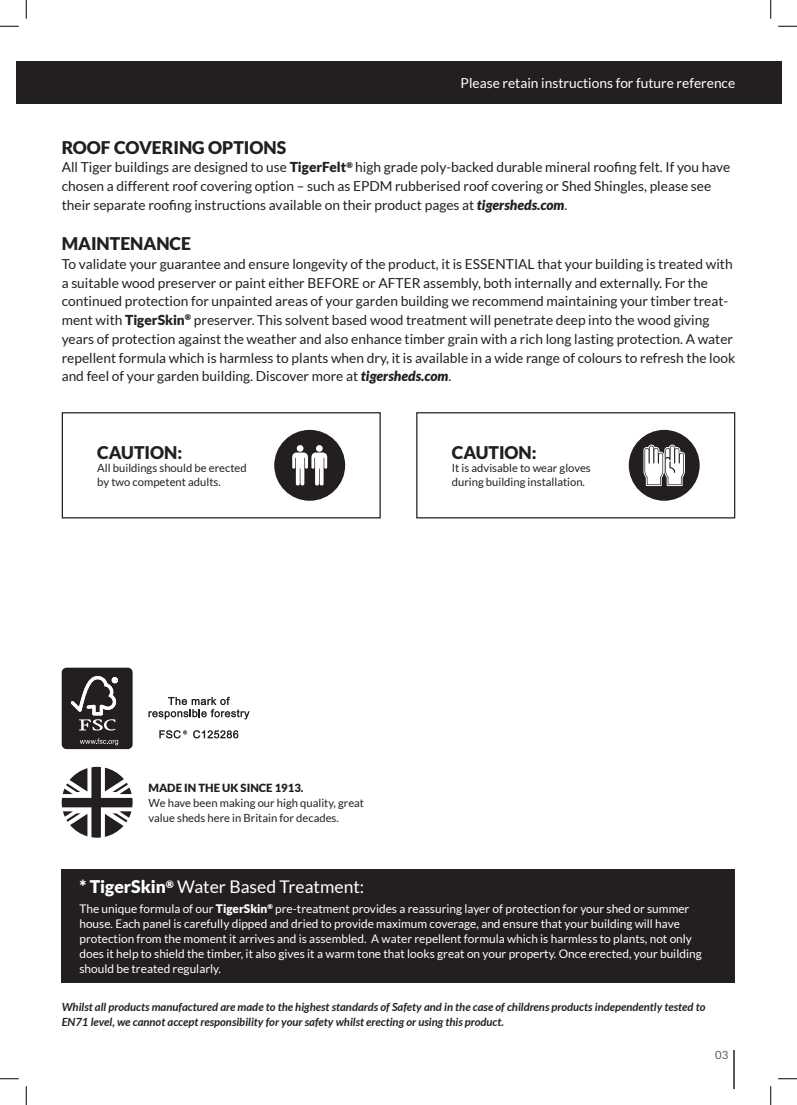
<style>
.page{position:relative;width:797px;height:1105px;background:#fff}
.page>*{position:absolute;margin:0;border:0;box-sizing:border-box;transform-origin:0 0}
.t1{font:900 17.5px "Lato";color:#231f20}
.t2{font:17.5px "Lato";color:#fff}
.t3{font:13.75px/18.8px "Lato";color:#231f20}
.t4{font:13.75px "Lato";color:#fff}
.t5{font:11.88px/15px "Lato";color:#fff}
.t6{font:italic 700 11.25px/15px "Lato";color:#231f20}
.t7{font:11.25px/13.8px "Lato";color:#231f20}
.t8{font:900 11.25px "Lato";color:#231f20}
.t9{font:11.25px "Lato";color:#57585a}
.s1{font-weight:900}
.s2{font-weight:900;font-style:italic}
</style>
<div class="page">
<div style="left:16px;top:62px;width:765px;height:42px;background:#231f20"></div>
<div style="left:62px;top:412px;width:319px;height:106px;border:1px solid #231f20"></div>
<div style="left:416px;top:412px;width:319px;height:106px;border:1px solid #231f20"></div>
<div style="left:274px;top:430px;width:71px;height:71px;background:#231f20;border-radius:50%"></div>
<svg style="left:292px;top:445px;width:35px;height:41px"></svg>
<div style="left:628px;top:430px;width:71px;height:71px;background:#231f20;border-radius:50%"></div>
<svg style="left:643px;top:445px;width:41px;height:41px;background:#bfbebe"></svg>
<div style="left:62px;top:870px;width:673px;height:113px;background:#231f20"></div>
<div style="left:62px;top:668px;width:71px;height:81px;background:#231f20;border-radius:5px"></div>
<svg style="left:80px;top:738px;width:38px;height:7px"></svg>
<svg style="left:71px;top:676px;width:47px;height:54px"></svg>
<svg style="left:148px;top:697px;width:102px;height:22px"></svg>
<svg style="left:159px;top:730px;width:28px;height:8px"></svg>
<svg style="left:193px;top:730px;width:45px;height:8px"></svg>
<svg style="left:62px;top:767px;width:71px;height:71px"></svg>
<hr style="left:733px;top:1050px;width:2px;height:39px;background:#57585a">
<svg style="left:0;top:25px;width:19px;height:2px"></svg>
<svg style="left:778px;top:25px;width:19px;height:2px"></svg>
<svg style="left:0;top:1078px;width:19px;height:1px"></svg>
<svg style="left:778px;top:1078px;width:19px;height:1px"></svg>
<svg style="left:25px;top:0;width:2px;height:19px"></svg>
<svg style="left:25px;top:1086px;width:2px;height:19px"></svg>
<svg style="left:770px;top:0;width:1px;height:19px"></svg>
<svg style="left:770px;top:1086px;width:1px;height:19px"></svg>
<p class="t4" style="left:460px;top:76px;width:276px">Please retain instructions for future reference</p>
<p class="t1" style="left:62px;top:137px;width:226px">ROOF COVERING OPTIONS</p>
<p class="t3" style="left:62px;top:158px;width:670px">All Tiger buildings are designed to use <span class="s1">TigerFelt</span><sup>®</sup> high grade poly-backed durable mineral roofing felt. If you have chosen a different roof covering option – such as EPDM rubberised roof covering or Shed Shingles, please see their separate roofing instructions available on their product pages at <span class="s2">tigersheds.com</span>.</p>
<p class="t1" style="left:62px;top:233px;width:131px">MAINTENANCE</p>
<p class="t3" style="left:62px;top:254px;width:675px">To validate your guarantee and ensure longevity of the product, it is ESSENTIAL that your building is treated with a suitable wood preserver or paint either BEFORE or AFTER assembly, both internally and externally. For the continued protection for unpainted areas of your garden building we recommend maintaining your timber treat&shy;ment with <span class="s1">TigerSkin</span><sup>®</sup> preserver. This solvent based wood treatment will penetrate deep into the wood giving years of protection against the weather and also enhance timber grain with a rich long lasting protection. A water repellent formula which is harmless to plants when dry, it is available in a wide range of colours to refresh the look and feel of your garden building. Discover more at <span class="s2">tigersheds.com</span>.</p>
<p class="t1" style="left:97px;top:442px;width:86px">CAUTION:</p>
<p class="t7" style="left:97px;top:461px;width:151px">All buildings should be erected by two competent adults.</p>
<p class="t1" style="left:452px;top:442px;width:86px">CAUTION:</p>
<p class="t7" style="left:452px;top:461px;width:140px">It is advisable to wear gloves during building installation.</p>
<p class="t8" style="left:148px;top:781px;width:157px">MADE IN THE UK SINCE 1913.</p>
<p class="t7" style="left:148px;top:795px;width:217px;line-height:15px">We have been making our high quality, great value sheds here in Britain for decades.</p>
<p class="t2" style="left:79px;top:877px;width:286px"><span class="s1">* TigerSkin</span><sup>®</sup> Water Based Treatment:</p>
<p class="t5" style="left:79px;top:901px;width:624px">The unique formula of our <span class="s1">TigerSkin</span><sup>®</sup> pre-treatment provides a reassuring layer of protection for your shed or summer house. Each panel is carefully dipped and dried to provide maximum coverage, and ensure that your building will have protection from the moment it arrives and is assembled. A water repellent formula which is harmless to plants, not only does it help to shield the timber, it also gives it a warm tone that looks great on your property. Once erected, your building should be treated regularly.</p>
<p class="t6" style="left:62px;top:999px;width:645px">Whilst all products manufactured are made to the highest standards of Safety and in the case of childrens products independently tested to<br>EN71 level, we cannot accept responsibility for your safety whilst erecting or using this product.</p>
<p class="t9" style="left:715px;top:1049px;width:15px">03</p>
</div>
